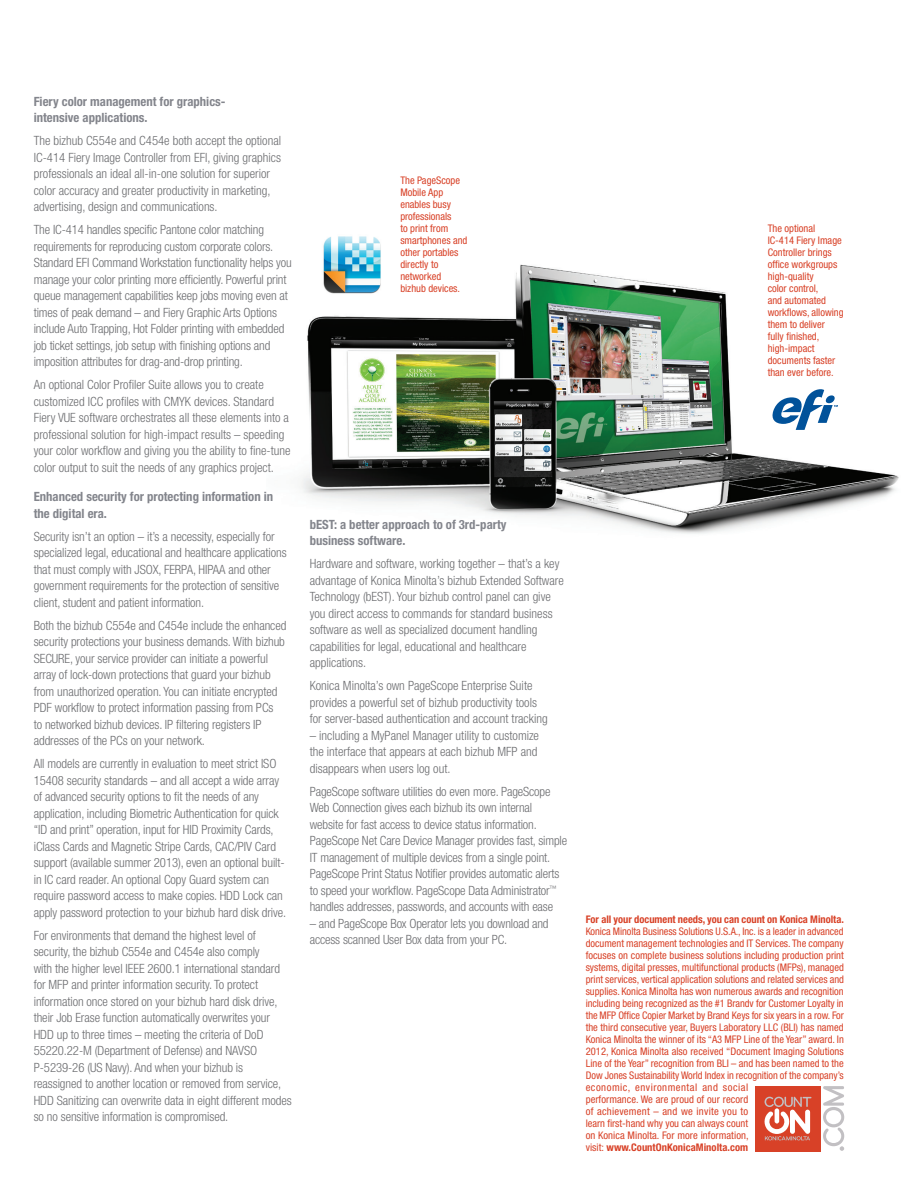
<style>
.page{position:relative;width:918px;height:1188px;background:#fff}
.page>*{position:absolute;margin:0;border:0;box-sizing:border-box;transform-origin:0 0}
.t1{font:300 condensed 12.75px/16.5px "Helvetica Neue LT Std";letter-spacing:-.005em;color:#6c6d70}
.t2{font:700 condensed 12.75px/16.5px "Helvetica Neue LT Std";color:#83858c}
.t3{font:condensed 10.5px/12px "Helvetica Neue LT Std";color:#d84127}
.t4{font:700 condensed 10.5px "Helvetica Neue LT Std";color:#d84127}
.s1{font-weight:700}
</style>
<div class="page">
<img style="left:301px;top:264px;width:598px;height:270px">
<svg style="left:773px;top:389px;width:65px;height:41px"></svg>
<img style="left:320px;top:236px;width:64px;height:59px">
<div style="left:756px;top:1086px;width:65px;height:65px;background:#d84127"></div>
<svg style="left:764px;top:1097px;width:47px;height:43px"></svg>
<svg style="left:823px;top:1086px;width:21px;height:65px"></svg>
<p class="t2" style="left:34px;top:93px;width:193px">Fiery color management for graphics&shy;intensive applications.</p>
<p class="t1" style="left:34px;top:132px;width:249px">The bizhub C554e and C454e both accept the optional IC-414 Fiery Image Controller from EFI, giving graphics professionals an ideal all-in-one solution for superior color accuracy and greater productivity in marketing, advertising, design and communications.</p>
<p class="t1" style="left:34px;top:221px;width:260px">The IC-414 handles specific Pantone color matching requirements for reproducing custom corporate colors.<br>Standard EFI Command Workstation functionality helps you manage your color printing more efficiently. Powerful print queue management capabilities keep jobs moving even at times of peak demand – and Fiery Graphic Arts Options include Auto Trapping, Hot Folder printing with embedded job ticket settings, job setup with finishing options and imposition attributes for drag-and-drop printing.</p>
<p class="t1" style="left:34px;top:376px;width:258px">An optional Color Profiler Suite allows you to create customized ICC profiles with CMYK devices. Standard Fiery VUE software orchestrates all these elements into a professional solution for high-impact results – speeding your color workflow and giving you the ability to fine-tune color output to suit the needs of any graphics project.</p>
<p class="t2" style="left:34px;top:488px;width:241px">Enhanced security for protecting information in the digital era.</p>
<p class="t1" style="left:34px;top:528px;width:255px">Security isn’t an option – it’s a necessity, especially for specialized legal, educational and healthcare applications that must comply with JSOX, FERPA, HIPAA and other government requirements for the protection of sensitive client, student and patient information.</p>
<p class="t1" style="left:34px;top:617px;width:254px">Both the bizhub C554e and C454e include the enhanced security protections your business demands. With bizhub SECURE, your service provider can initiate a powerful array of lock-down protections that guard your bizhub from unauthorized operation. You can initiate encrypted PDF workflow to protect information passing from PCs<br>to networked bizhub devices. IP filtering registers IP addresses of the PCs on your network.</p>
<p class="t1" style="left:34px;top:755px;width:254px">All models are currently in evaluation to meet strict ISO 15408 security standards – and all accept a wide array of advanced security options to fit the needs of any application, including Biometric Authentication for quick “ID and print” operation, input for HID Proximity Cards, iClass Cards and Magnetic Stripe Cards, CAC/PIV Card support (available summer 2013), even an optional built&shy;in IC card reader. An optional Copy Guard system can require password access to make copies. HDD Lock can apply password protection to your bizhub hard disk drive.</p>
<p class="t1" style="left:34px;top:927px;width:259px">For environments that demand the highest level of security, the bizhub C554e and C454e also comply<br>with the higher level IEEE 2600.1 international standard for MFP and printer information security. To protect information once stored on your bizhub hard disk drive, their Job Erase function automatically overwrites your HDD up to three times – meeting the criteria of DoD 55220.22-M (Department of Defense) and NAVSO P-5239-26 (US Navy). And when your bizhub is reassigned to another location or removed from service, HDD Sanitizing can overwrite data in eight different modes so no sensitive information is compromised.</p>
<p class="t3" style="left:400px;top:175px;width:69px">The PageScope<br>Mobile App enables busy professionals<br>to print from smartphones and other portables directly to networked bizhub devices.</p>
<p class="t3" style="left:768px;top:222px;width:77px">The optional<br>IC-414 Fiery Image<br>Controller brings office workgroups high-quality<br>color control,<br>and automated workflows, allowing them to deliver fully finished, high-impact documents faster than ever before.</p>
<p class="t2" style="left:310px;top:516px;width:198px">bEST: a better approach to of 3rd-party business software.</p>
<p class="t1" style="left:310px;top:555px;width:256px">Hardware and software, working together – that’s a key advantage of Konica Minolta’s bizhub Extended Software Technology (bEST). Your bizhub control panel can give you direct access to commands for standard business software as well as specialized document handling capabilities for legal, educational and healthcare applications.</p>
<p class="t1" style="left:310px;top:677px;width:239px">Konica Minolta’s own PageScope Enterprise Suite provides a powerful set of bizhub productivity tools for server-based authentication and account tracking</p>
<p class="t1" style="left:310px;top:727px;width:231px">– including a MyPanel Manager utility to customize the interface that appears at each bizhub MFP and disappears when users log out.</p>
<p class="t1" style="left:310px;top:783px;width:259px">PageScope software utilities do even more. PageScope Web Connection gives each bizhub its own internal website for fast access to device status information.<br>PageScope Net Care Device Manager provides fast, simple IT management of multiple devices from a single point.<br>PageScope Print Status Notifier provides automatic alerts to speed your workflow. PageScope Data Administrator<sup>™ </sup>handles addresses, passwords, and accounts with ease</p>
<p class="t1" style="left:310px;top:915px;width:240px">– and PageScope Box Operator lets you download and access scanned User Box data from your PC.</p>
<p class="t4" style="left:586px;top:913px;width:260px">For all your document needs, you can count on Konica Minolta.</p>
<p class="t3" style="left:586px;top:926px;width:260px">Konica Minolta Business Solutions U.S.A., Inc. is a leader in advanced document management technologies and IT Services. The company focuses on complete business solutions including production print systems, digital presses, multifunctional products (MFPs), managed print services, vertical application solutions and related services and supplies. Konica Minolta has won numerous awards and recognition including being recognized as the #1 Brandv for Customer Loyalty in the MFP Office Copier Market by Brand Keys for six years in a row. For the third consecutive year, Buyers Laboratory LLC (BLI) has named Konica Minolta the winner of its “A3 MFP Line of the Year” award. In 2012, Konica Minolta also received “Document Imaging Solutions Line of the Year” recognition from BLI – and has been named to the Dow Jones Sustainability World Index in recognition of the company’s economic, environmental and social<br>performance. We are proud of our record<br>of achievement – and we invite you to<br>learn first-hand why you can always count<br>on Konica Minolta. For more information,<br>visit: <span class="s1">www.CountOnKonicaMinolta.com</span></p>
</div>
